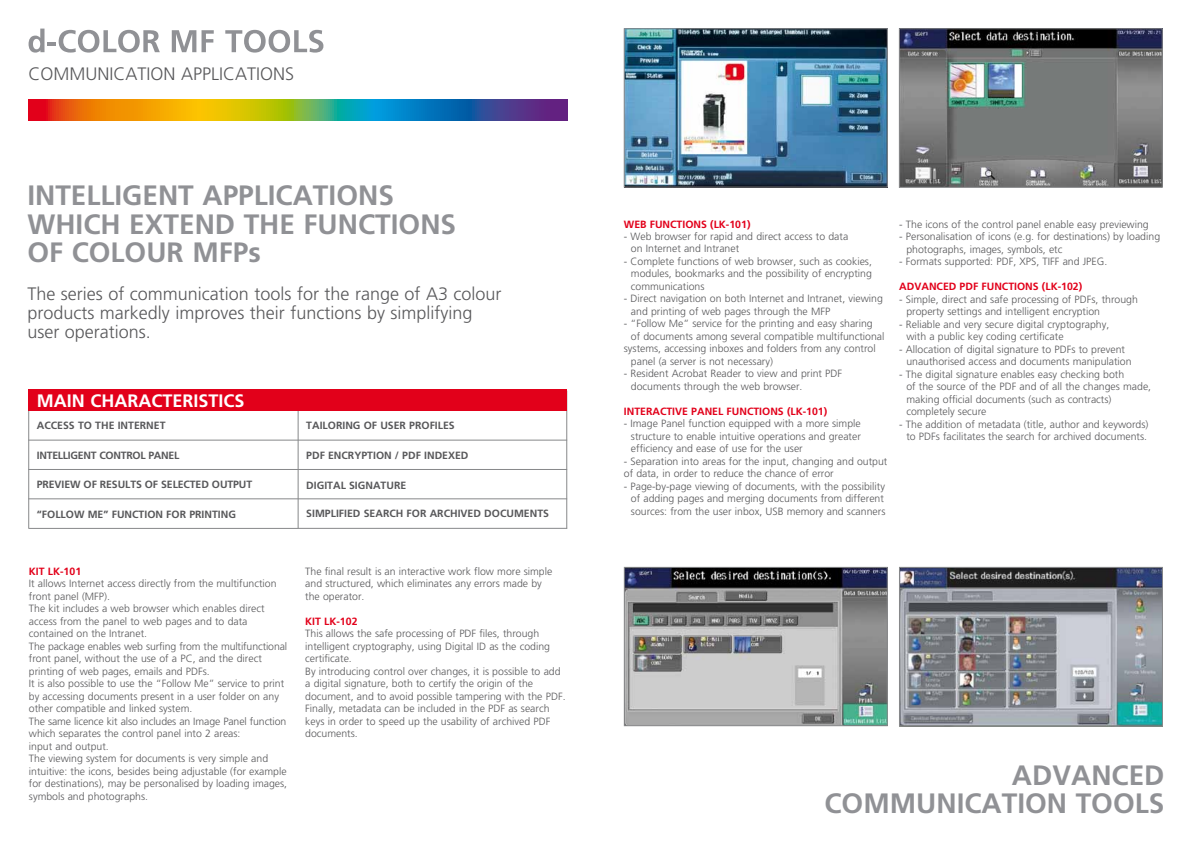
<style>
.page{position:relative;width:1191px;height:842px;background:#fff}
.page>*{position:absolute;margin:0;border:0;box-sizing:border-box;transform-origin:0 0}
.t1{font:700 28px/28.5px "Frutiger";color:#909195}
.t2{font:300 18px/19px "Frutiger";color:#58585a}
.t3{font:700 18px "Frutiger";color:#fff}
.t4{font:300 10.5px/12.5px "Frutiger";color:#58585a}
.t5{font:700 10.5px "Frutiger";color:#58585a}
.t6{font:700 10.5px "Frutiger";color:#e2001a}
.t7{font:700 10.5px "Frutiger";letter-spacing:-.025em;color:#58585a}
</style>
<div class="page">
<hr style="left:566px;top:391px;width:1px;height:138px;background:#87888a">
<svg style="left:28px;top:99px;width:539px;height:21px"></svg>
<svg style="left:29px;top:29px;width:131px;height:24px"></svg>
<svg style="left:172px;top:30px;width:42px;height:22px"></svg>
<svg style="left:225px;top:30px;width:98px;height:23px"></svg>
<img style="left:626px;top:30px;width:259px;height:155px">
<div style="left:624px;top:28px;width:263px;height:159px;border:1px solid #87888a"></div>
<img style="left:901px;top:30px;width:259px;height:156px">
<div style="left:899px;top:28px;width:263px;height:160px;border:1px solid #87888a"></div>
<img style="left:626px;top:569px;width:259px;height:155px">
<div style="left:624px;top:567px;width:263px;height:159px;border:1px solid #87888a"></div>
<img style="left:901px;top:569px;width:259px;height:155px">
<div style="left:899px;top:567px;width:263px;height:159px;border:1px solid #87888a"></div>
<hr style="left:28px;top:408px;width:1px;height:120px;background:#87888a">
<hr style="left:298px;top:402px;width:1px;height:126px;background:#87888a">
<hr style="left:28px;top:440px;width:539px;height:1px;background:#87888a">
<hr style="left:28px;top:528px;width:271px;height:1px;background:#87888a">
<div style="left:28px;top:389px;width:539px;height:21px;background:#e2001a"></div>
<hr style="left:28px;top:469px;width:539px;height:1px;background:#87888a">
<hr style="left:28px;top:498px;width:539px;height:1px;background:#87888a">
<hr style="left:298px;top:528px;width:269px;height:1px;background:#87888a">
<h2 class="t2" style="left:28px;top:64px;width:267px">COMMUNICATION APPLICATIONS</h2>
<h1 class="t1" style="left:27px;top:181px;width:430px">INTELLIGENT APPLICATIONS<br>WHICH EXTEND THE FUNCTIONS<br>OF COLOUR MFPS</h1>
<h2 class="t2" style="left:27px;top:284px;width:476px">The series of communication tools for the range of A3 colour products markedly improves their functions by simplifying user operations.</h2>
<h2 class="t3" style="left:37px;top:390px;width:209px">MAIN CHARACTERISTICS</h2>
<p class="t5" style="left:37px;top:419px;width:130px">ACCESS TO THE INTERNET</p>
<p class="t7" style="left:37px;top:449px;width:144px">INTELLIGENT CONTROL PANEL</p>
<p class="t5" style="left:306px;top:450px;width:30px">PDF ENCR</p>
<p class="t5" style="left:354px;top:450px;width:14px">YPTION</p>
<p class="t5" style="left:395px;top:450px;width:75px">/ PDF INDEXED</p>
<p class="t5" style="left:306px;top:420px;width:150px">TAILORING OF USER PROFILES</p>
<p class="t5" style="left:37px;top:478px;width:217px">PREVIEW OF RESULTS OF SELECTED OUTPUT</p>
<p class="t5" style="left:37px;top:508px;width:201px">“FOLLOW ME” FUNCTION FOR PRINTING</p>
<p class="t5" style="left:306px;top:479px;width:102px">DIGITAL SIGNATURE</p>
<p class="t5" style="left:306px;top:508px;width:244px">SIMPLIFIED SEARCH FOR ARCHIVED DOCUMENTS</p>
<p class="t6" style="left:29px;top:565px;width:54px">KIT LK-101</p>
<p class="t4" style="left:29px;top:578px;width:260px">It allows Internet access directly from the multifunction front panel (MFP).<br>The kit includes a web browser which enables direct access from the panel to web pages and to data contained on the Intranet.<br>The package enables web surfing from the multifunctional front panel, without the use of a PC, and the direct printing of web pages, emails and PDFs.<br>It is also possible to use the “Follow Me” service to print by accessing documents present in a user folder on any other compatible and linked system.<br>The same licence kit also includes an Image Panel function which separates the control panel into 2 areas:<br>input and output.<br>The viewing system for documents is very simple and intuitive: the icons, besides being adjustable (for example for destinations), may be personalised by loading images, symbols and photographs.</p>
<p class="t4" style="left:305px;top:565px;width:249px">The final result is an interactive work flow more simple and structured, which eliminates any errors made by the operator.</p>
<p class="t6" style="left:305px;top:615px;width:54px">KIT LK-102</p>
<p class="t4" style="left:305px;top:628px;width:262px">This allows the safe processing of PDF files, through intelligent cryptography, using Digital ID as the coding certificate.<br>By introducing control over changes, it is possible to add a digital signature, both to certify the origin of the document, and to avoid possible tampering with the PDF.<br>Finally, metadata can be included in the PDF as search keys in order to speed up the usability of archived PDF documents.</p>
<p class="t6" style="left:624px;top:218px;width:128px">WEB FUNCTIONS (LK-101)</p>
<p class="t4" style="left:631px;top:230px;width:219px;text-indent:-7px">- Web browser for rapid and direct access to data on Internet and Intranet</p>
<p class="t4" style="left:631px;top:255px;width:242px;text-align:justify;text-indent:-7px">- Complete functions of web browser, such as cookies, modules, bookmarks and the possibility of encrypting communications</p>
<p class="t4" style="left:631px;top:293px;width:253px;text-indent:-7px">- Direct navigation on both Internet and Intranet, viewing and printing of web pages through the MFP</p>
<p class="t4" style="left:624px;top:318px;width:250px">- “Follow Me” service for the printing and easy sharing</p>
<p class="t4" style="left:631px;top:330px;width:255px">of documents among several compatible multifunctional</p>
<p class="t4" style="left:624px;top:343px;width:253px">systems, accessing inboxes and folders from any control</p>
<p class="t4" style="left:631px;top:355px;width:144px">panel (a server is not necessary)</p>
<p class="t4" style="left:631px;top:368px;width:213px;text-indent:-7px">- Resident Acrobat Reader to view and print PDF documents through the web browser.</p>
<p class="t6" style="left:624px;top:405px;width:205px">INTERACTIVE PANEL FUNCTIONS (LK-101)</p>
<p class="t4" style="left:631px;top:418px;width:231px;text-align:justify;text-indent:-7px">- Image Panel function equipped with a more simple structure to enable intuitive operations and greater efficiency and ease of use for the user</p>
<p class="t4" style="left:624px;top:455px;width:265px">- Separation into areas for the input, changing and output of data, in order to reduce the chance of error</p>
<p class="t4" style="left:631px;top:480px;width:256px;text-indent:-7px">- Page-by-page viewing of documents, with the possibility of adding pages and merging documents from different sources: from the user inbox, USB memory and scanners</p>
<p class="t4" style="left:899px;top:218px;width:251px">- The icons of the control panel enable easy previewing</p>
<p class="t4" style="left:906px;top:230px;width:255px;text-indent:-7px">- Personalisation of icons (e.g. for destinations) by loading photographs, images, symbols, etc</p>
<p class="t4" style="left:899px;top:255px;width:209px">- Formats supported: PDF, XPS, TIFF and JPEG.</p>
<p class="t6" style="left:899px;top:280px;width:184px">ADVANCED PDF FUNCTIONS (LK-102)</p>
<p class="t4" style="left:906px;top:293px;width:233px;text-indent:-7px">- Simple, direct and safe processing of PDFs, through property settings and intelligent encryption</p>
<p class="t4" style="left:906px;top:318px;width:204px;text-indent:-7px">- Reliable and very secure digital cryptography, with a public key coding certificate</p>
<p class="t4" style="left:906px;top:343px;width:227px;text-indent:-7px">- Allocation of digital signature to PDFs to prevent unauthorised access and documents manipulation</p>
<p class="t4" style="left:906px;top:368px;width:246px;text-indent:-7px">- The digital signature enables easy checking both<br>of the source of the PDF and of all the changes made, making official documents (such as contracts) completely secure</p>
<p class="t4" style="left:899px;top:418px;width:251px;text-align:center">- The addition of metadata (title, author and keywords) to PDFs facilitates the search for archived documents.</p>
<h1 class="t1" style="left:824px;top:761px;width:341px;text-align:right">ADVANCED<br>COMMUNICATION TOOLS</h1>
</div>
